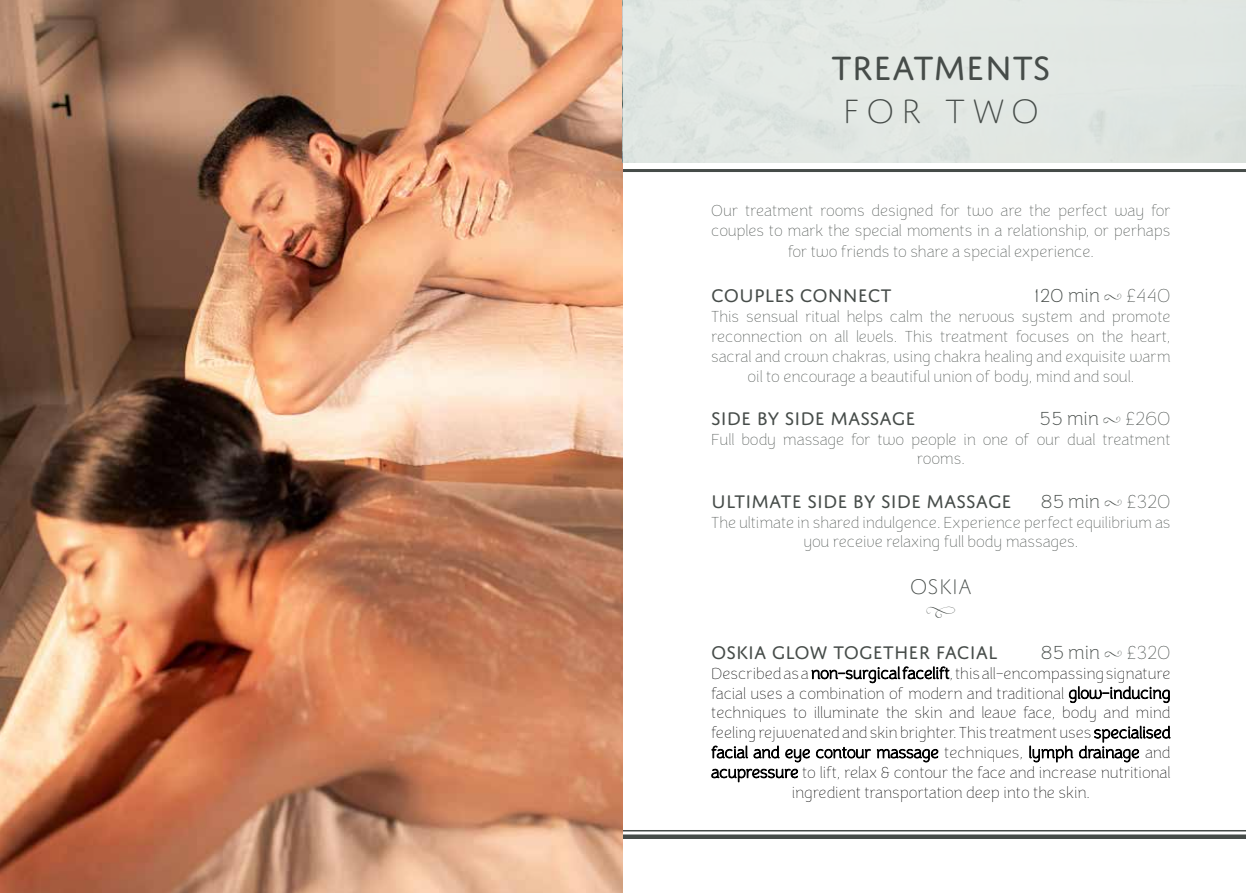
<style>
.page{position:relative;width:1246px;height:893px;background:#fff}
.page>*{position:absolute;margin:0;border:0;box-sizing:border-box;transform-origin:0 0}
.t1{font:36px "Domus Titling";color:#464c49}
.t2{font:200 36px "Domus Titling";letter-spacing:.17em;color:#464c49}
.t3{font:200 22.5px "Domus Titling";color:#464c49}
.t4{font:19.5px "Domus Titling";color:#464c49}
.t5{font:100 19.5px "Congenial";color:#464c49}
.t6{font:18px "Looking Flowers Deco";color:#464c49}
.t7{font:200 16.5px/19.8px "Congenial";color:#464c49;text-align:center}
.t8{font:200 16.5px/19.8px "Congenial";color:#000;text-align:center}
.s1{font-family:"Looking Flowers Deco";font-weight:400}
.s2{font-weight:200}
.s3{font-weight:100}
</style>
<div class="page">
<img style="left:0;top:0;width:623px;height:893px">
<hr style="left:623px;top:169px;width:623px;height:3px;background:#464c49">
<hr style="left:623px;top:830px;width:623px;height:1px;background:#464c49">
<div style="left:623px;top:834px;width:623px;height:5px;background:#464c49"></div>
<div style="left:623px;top:0;width:623px;height:163px;background:#e1e7e3"></div>
<h1 class="t1" style="left:831px;top:48px;width:221px">TREATMENTS</h1>
<h1 class="t2" style="left:842px;top:92px;width:199px">FOR TWO</h1>
<p class="t7" style="left:711px;top:201px;width:461px;text-align:left">Our treatment rooms designed for two are the perfect way for couples to mark the special moments in a relationship, or perhaps</p>
<p class="t7" style="left:788px;top:242px;width:308px">for two friends to share a special experience.</p>
<p class="t4" style="left:711px;top:285px;width:182px">COUPLES CONNECT</p>
<p class="t5" style="left:1034px;top:285px;width:138px">120 min <span class="s1">p</span> <span class="s2">£440</span></p>
<p class="t7" style="left:711px;top:307px;width:461px">This sensual ritual helps calm the nervous system and promote reconnection on all levels. This treatment focuses on the heart, sacral and crown chakras, using chakra healing and exquisite warm oil to encourage a beautiful union of body, mind and soul.</p>
<p class="t4" style="left:711px;top:407px;width:206px">SIDE BY SIDE MASSAGE</p>
<p class="t5" style="left:1039px;top:407px;width:133px">55 min <span class="s1">p</span> <span class="s2">£260</span></p>
<p class="t7" style="left:711px;top:430px;width:461px">Full body massage for two people in one of our dual treatment rooms.</p>
<p class="t4" style="left:711px;top:490px;width:302px">ULTIMATE SIDE BY SIDE MASSAGE</p>
<p class="t5" style="left:1041px;top:490px;width:131px">85 min <span class="s1">p</span> <span class="s2">£320</span></p>
<p class="t7" style="left:711px;top:512px;width:461px">The ultimate in shared indulgence. Experience perfect equilibrium as you receive relaxing full body massages.</p>
<h2 class="t3" style="left:910px;top:575px;width:64px">OSKIA</h2>
<p class="t6" style="left:925px;top:597px;width:32px">c</p>
<p class="t4" style="left:711px;top:641px;width:288px">OSKIA GLOW TOGETHER FACIAL</p>
<p class="t5" style="left:1041px;top:641px;width:131px">85 min <span class="s1">p</span> <span class="s2">£320</span></p>
<p class="t8" style="left:711px;top:664px;width:461px">Described as a <span class="s3">non-surgical facelift</span>, this all-encompassing signature facial uses a combination of modern and traditional <span class="s3">glow-inducing </span>techniques to illuminate the skin and leave face, body and mind feeling rejuvenated and skin brighter. This treatment uses <span class="s3">specialised facial and eye contour massage</span> techniques, <span class="s3">lymph drainage</span> and <span class="s3">acupressure</span> to lift, relax &amp; contour the face and increase nutritional ingredient transportation deep into the skin.</p>
</div>
